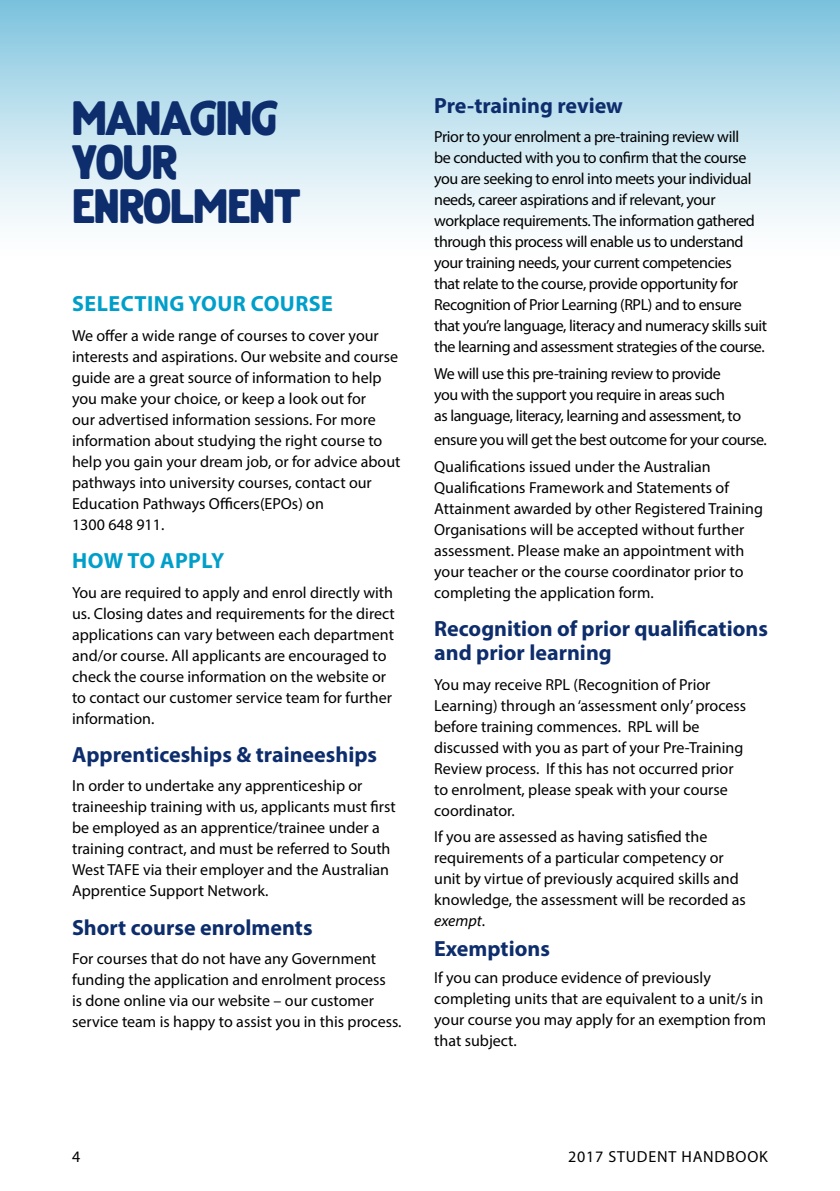
<style>
.page{position:relative;width:840px;height:1191px;background:#fff}
.page>*{position:absolute;margin:0;border:0;box-sizing:border-box;transform-origin:0 0}
.t1{font:condensed 48px/44px "AI Oz Poster";color:#0d2d6c}
.t2{font:700 22px/24px "Myriad Pro";color:#0d2d6c}
.t3{font:700 22px "Myriad Pro";letter-spacing:.02em;color:#009fca}
.t4{font:16px/21px "Myriad Pro";color:#000}
.t5{font:16px/21px "Myriad Pro";letter-spacing:-.025em;color:#000}
.t6{font:16px "Myriad Pro";letter-spacing:.05em;color:#000}
.s1{font-style:italic}
</style>
<div class="page">
<div style="left:0;top:0;width:839px;height:257px;background:linear-gradient(to bottom,#80c4de,#fff)"></div>
<h1 class="t1" style="left:72px;top:96px;width:229px">MANAGING<br>YOUR<br>ENROLMENT</h1>
<h2 class="t3" style="left:72px;top:290px;width:262px">Selecting your course</h2>
<p class="t4" style="left:72px;top:325px;width:330px">We offer a wide range of courses to cover your interests and aspirations. Our website and course guide are a great source of information to help you make your choice, or keep a look out for<br>our advertised information sessions. For more information about studying the right course to help you gain your dream job, or for advice about pathways into university courses, contact our Education Pathways Officers(EPOs) on<br>1300 648 911.</p>
<h2 class="t3" style="left:72px;top:546px;width:154px">How to apply</h2>
<p class="t4" style="left:72px;top:581px;width:324px">You are required to apply and enrol directly with us. Closing dates and requirements for the direct applications can vary between each department and/or course. All applicants are encouraged to check the course information on the website or to contact our customer service team for further information.</p>
<h2 class="t2" style="left:72px;top:742px;width:306px">Apprenticeships &amp; traineeships</h2>
<p class="t4" style="left:72px;top:775px;width:325px">In order to undertake any apprenticeship or traineeship training with us, applicants must first be employed as an apprentice/trainee under a training contract, and must be referred to South West TAFE via their employer and the Australian Apprentice Support Network.</p>
<h2 class="t2" style="left:72px;top:914px;width:242px">Short course enrolments</h2>
<p class="t4" style="left:72px;top:948px;width:331px">For courses that do not have any Government funding the application and enrolment process<br>is done online via our website – our customer service team is happy to assist you in this process.</p>
<h2 class="t2" style="left:434px;top:93px;width:190px">Pre-training review</h2>
<p class="t5" style="left:434px;top:126px;width:334px">Prior to your enrolment a pre-training review will<br>be conducted with you to confirm that the course you are seeking to enrol into meets your individual needs, career aspirations and if relevant, your workplace requirements. The information gathered through this process will enable us to understand your training needs, your current competencies<br>that relate to the course, provide opportunity for Recognition of Prior Learning (RPL) and to ensure that you’re language, literacy and numeracy skills suit the learning and assessment strategies of the course.</p>
<p class="t5" style="left:434px;top:363px;width:308px">We will use this pre-training review to provide you with the support you require in areas such as language, literacy, learning and assessment, to</p>
<p class="t5" style="left:434px;top:426px;width:334px;line-height:26.6px">ensure you will get the best outcome for your course.<br>Qualifications issued under the Australian</p>
<p class="t4" style="left:434px;top:477px;width:330px">Qualifications Framework and Statements of Attainment awarded by other Registered Training Organisations will be accepted without further assessment. Please make an appointment with your teacher or the course coordinator prior to completing the application form.</p>
<h2 class="t2" style="left:434px;top:616px;width:335px">Recognition of prior qualifications and prior learning</h2>
<p class="t4" style="left:434px;top:673px;width:313px">You may receive RPL (Recognition of Prior Learning) through an ‘assessment only’ process before training commences. RPL will be discussed with you as part of your Pre-Training Review process. If this has not occurred prior to enrolment, please speak with your course coordinator.</p>
<p class="t4" style="left:434px;top:826px;width:313px">If you are assessed as having satisfied the requirements of a particular competency or unit by virtue of previously acquired skills and knowledge, the assessment will be recorded as <span class="s1">exempt</span>.</p>
<h2 class="t2" style="left:434px;top:936px;width:117px">Exemptions</h2>
<p class="t4" style="left:434px;top:966px;width:333px">If you can produce evidence of previously completing units that are equivalent to a unit/s in your course you may apply for an exemption from that subject.</p>
<p class="t4" style="left:72px;top:1145px;width:10px">4</p>
<p class="t6" style="left:567px;top:1146px;width:201px">2017 STUDENT HANDBOOK</p>
</div>
